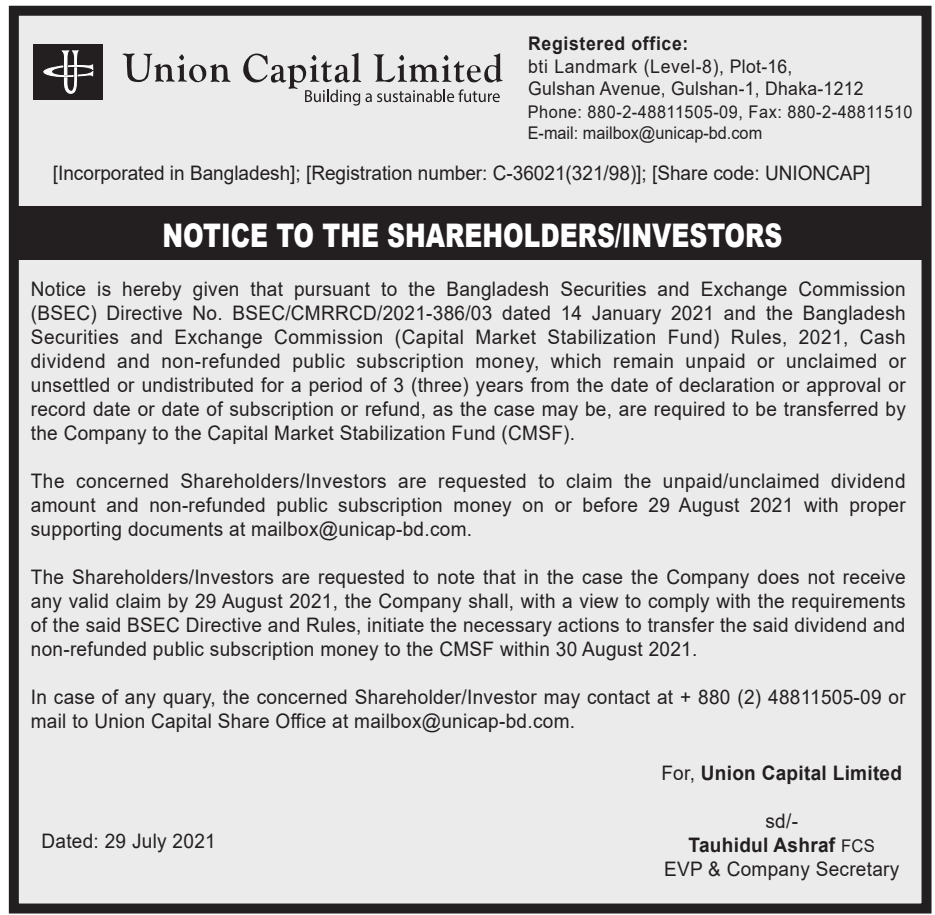
<style>
.page{position:relative;width:935px;height:915px;background:#fff}
.page>*{position:absolute;margin:0;border:0;box-sizing:border-box;transform-origin:0 0}
.t1{font:900 32.5px "Arial";color:#fff;scale:.76 1}
.t2{font:20px/24px "Arial";letter-spacing:.015em;color:#231f20;text-align:justify;scale:.95 1}
.t3{font:700 20px "Arial";letter-spacing:.015em;color:#231f20;scale:.95 1}
.t4{font:18.75px/22.5px "Arial";letter-spacing:.015em;color:#231f20;scale:.94 1}
.t5{font:700 18.75px "Arial";letter-spacing:.04em;color:#231f20;scale:.94 1}
.t6{font:17.5px/21px "Arial";letter-spacing:.035em;color:#231f20;scale:.93 1}
.s1{font-weight:400}
.s2{font-weight:700}
.s3{font-size:17.5px}
</style>
<div class="page">
<div style="left:14px;top:11px;width:913px;height:898px;background:#ebebec"></div>
<div style="left:9px;top:6px;width:923px;height:908px;border:10px solid #221f20"></div>
<div style="left:34px;top:44px;width:69px;height:56px;background:#231f20"></div>
<svg style="left:44px;top:51px;width:49px;height:43px"></svg>
<svg style="left:122px;top:53px;width:109px;height:30px"></svg>
<svg style="left:243px;top:53px;width:260px;height:53px"></svg>
<div style="left:14px;top:207px;width:912px;height:53px;background:#231f20"></div>
<p class="t5" style="left:528px;top:31px;width:172px">Registered office:</p>
<p class="t4" style="left:528px;top:55px;width:358px">bti Landmark (Level-8), Plot-16,<br>Gulshan Avenue, Gulshan-1, Dhaka-1212</p>
<p class="t6" style="left:528px;top:101px;width:415px">Phone: 880-2-48811505-09, Fax: 880-2-48811510<br>E-mail: mailbox@unicap-bd.com</p>
<p class="t2" style="left:53px;top:161px;width:862px">[Incorporated in Bangladesh]; [Registration number: C-36021(321/98)]; [Share code: UNIONCAP]</p>
<h1 class="t1" style="left:163px;top:212px;width:817px">NOTICE TO THE SHAREHOLDERS/INVESTORS</h1>
<p class="t2" style="left:31px;top:277px;width:923px">Notice is hereby given that pursuant to the Bangladesh Securities and Exchange Commission (BSEC) Directive No. BSEC/CMRRCD/2021-386/03 dated 14 January 2021 and the Bangladesh Securities and Exchange Commission (Capital Market Stabilization Fund) Rules, 2021, Cash dividend and non-refunded public subscription money, which remain unpaid or unclaimed or unsettled or undistributed for a period of 3 (three) years from the date of declaration or approval or record date or date of subscription or refund, as the case may be, are required to be transferred by the Company to the Capital Market Stabilization Fund (CMSF).</p>
<p class="t2" style="left:31px;top:469px;width:923px">The concerned Shareholders/Investors are requested to claim the unpaid/unclaimed dividend amount and non-refunded public subscription money on or before 29 August 2021 with proper supporting documents at mailbox@unicap-bd.com.</p>
<p class="t2" style="left:31px;top:565px;width:923px">The Shareholders/Investors are requested to note that in the case the Company does not receive any valid claim by 29 August 2021, the Company shall, with a view to comply with the requirements of the said BSEC Directive and Rules, initiate the necessary actions to transfer the said dividend and non-refunded public subscription money to the CMSF within 30 August 2021.</p>
<p class="t2" style="left:31px;top:685px;width:923px">In case of any quary, the concerned Shareholder/Investor may contact at + 880 (2) 48811505-09 or mail to Union Capital Share Office at mailbox@unicap-bd.com.</p>
<p class="t3" style="left:661px;top:759px;width:255px"><span class="s1">For,</span> Union Capital Limited</p>
<p class="t2" style="left:664px;top:809px;width:249px;text-align:center">sd/-<br><span class="s2">Tauhidul Ashraf</span> <span class="s3">FCS<br></span>EVP &amp; Company Secretary</p>
<p class="t2" style="left:41px;top:829px;width:185px">Dated: 29 July 2021</p>
</div>
